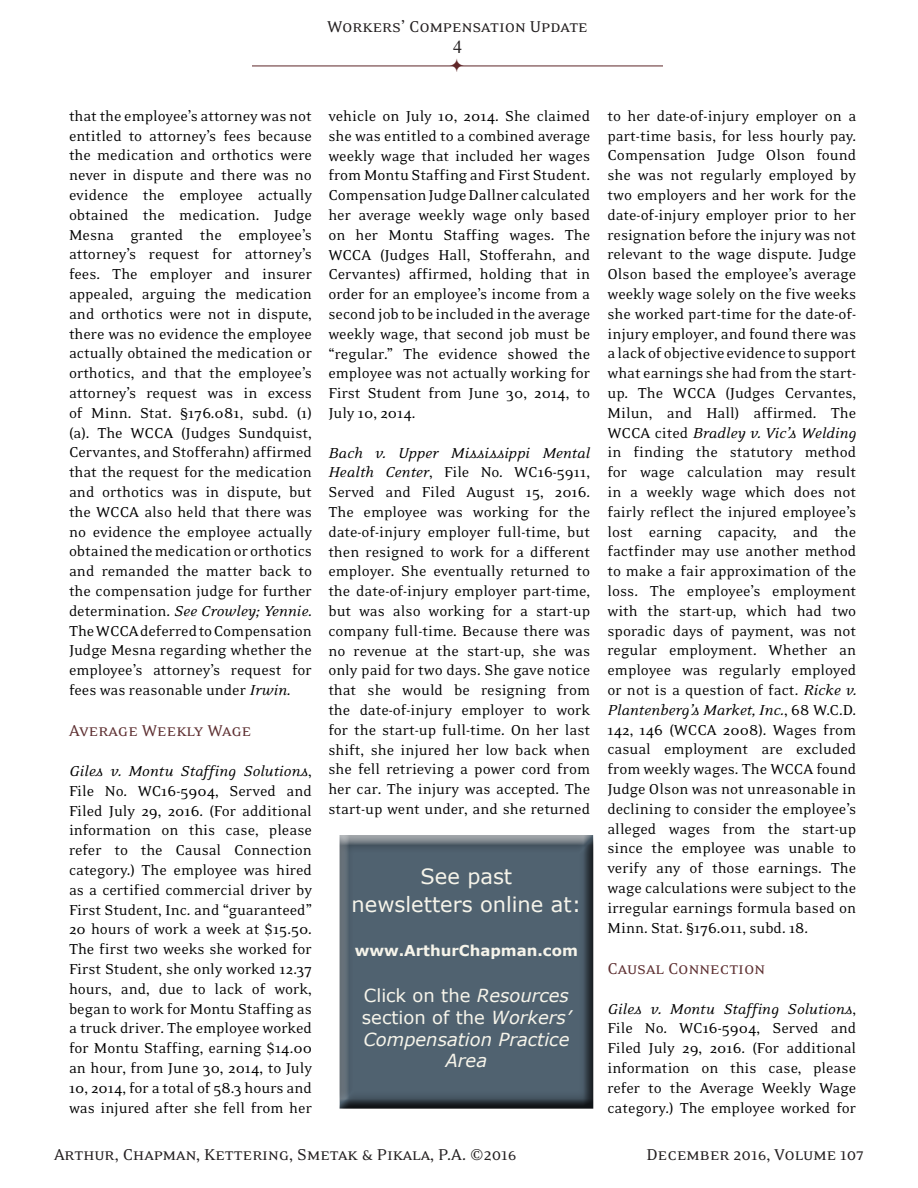
<style>
.page{position:relative;width:918px;height:1188px;background:#fff}
.page>*{position:absolute;margin:0;border:0;box-sizing:border-box;transform-origin:0 0}
.t1{font:21px/28.8px "Verdana";color:#f6f4ea;text-align:center}
.t2{font:18px "Eidetic Neo Smallcaps";color:#231f20}
.t3{font:italic 18px/21.6px "Verdana";color:#f6f4ea;text-align:center}
.t4{font:18px "Eidetic Neo Smallcaps";color:#5e3032}
.t5{font:18px "Times New Roman";color:#231f20}
.t6{font:16.5px/19.8px "Eidetic Neo";color:#000;text-align:justify}
.t7{font:700 15px "Verdana";color:#f6f4ea}
.s1{font-style:italic}
.s2{font-style:normal}
</style>
<div class="page">
<hr style="left:252px;top:66px;width:411px;height:1px;background:#5d2628">
<div style="left:339px;top:834px;width:265px;height:277px;background:#231f20;opacity:.75"></div>
<svg style="left:450px;top:65px;width:13px;height:2px"></svg>
<p class="t2" style="left:327px;top:17px;width:262px">Workers’ Compensation Update</p>
<p class="t5" style="left:453px;top:35px;width:10px">4</p>
<p class="t6" style="left:69px;top:106px;width:245px">that the employee’s attorney was not entitled to attorney’s fees because the medication and orthotics were never in dispute and there was no evidence the employee actually obtained the medication. Judge Mesna granted the employee’s attorney’s request for attorney’s fees. The employer and insurer appealed, arguing the medication and orthotics were not in dispute, there was no evidence the employee actually obtained the medication or orthotics, and that the employee’s attorney’s request was in excess of Minn. Stat. §176.081, subd. (1) (a). The WCCA (Judges Sundquist, Cervantes, and Stofferahn) affirmed that the request for the medication and orthotics was in dispute, but the WCCA also held that there was no evidence the employee actually obtained the medication or orthotics and remanded the matter back to the compensation judge for further determination. <span class="s1">See Crowley; Yennie</span>.<br>The WCCA deferred to Compensation Judge Mesna regarding whether the employee’s attorney’s request for fees was reasonable under <span class="s1">Irwin</span>.</p>
<p class="t4" style="left:69px;top:722px;width:184px">Average Weekly Wage</p>
<p class="t6" style="left:69px;top:762px;width:245px"><span class="s1">Giles v. Montu Staffing Solutions</span>, File No. WC16-5904, Served and Filed July 29, 2016. (For additional information on this case, please refer to the Causal Connection category.) The employee was hired as a certified commercial driver by First Student, Inc. and “guaranteed” 20 hours of work a week at $15.50.<br>The first two weeks she worked for First Student, she only worked 12.37 hours, and, due to lack of work, began to work for Montu Staffing as a truck driver. The employee worked for Montu Staffing, earning $14.00 an hour, from June 30, 2014, to July 10, 2014, for a total of 58.3 hours and was injured after she fell from her</p>
<p class="t6" style="left:328px;top:107px;width:263px">vehicle on July 10, 2014. She claimed she was entitled to a combined average weekly wage that included her wages from Montu Staffing and First Student.<br>Compensation Judge Dallner calculated her average weekly wage only based on her Montu Staffing wages. The WCCA (Judges Hall, Stofferahn, and Cervantes) affirmed, holding that in order for an employee’s income from a second job to be included in the average weekly wage, that second job must be “regular.” The evidence showed the employee was not actually working for First Student from June 30, 2014, to July 10, 2014.</p>
<p class="t6" style="left:328px;top:443px;width:263px"><span class="s1">Bach v. Upper Mississippi Mental Health Center</span>, File No. WC16-5911, Served and Filed August 15, 2016.<br>The employee was working for the date-of-injury employer full-time, but then resigned to work for a different employer. She eventually returned to the date-of-injury employer part-time, but was also working for a start-up company full-time. Because there was no revenue at the start-up, she was only paid for two days. She gave notice that she would be resigning from the date-of-injury employer to work for the start-up full-time. On her last shift, she injured her low back when she fell retrieving a power cord from her car. The injury was accepted. The start-up went under, and she returned</p>
<p class="t1" style="left:352px;top:861px;width:231px">See past<br>newsletters online at:</p>
<p class="t7" style="left:355px;top:939px;width:225px">www.ArthurChapman.com</p>
<p class="t3" style="left:362px;top:985px;width:210px"><span class="s2">Click on the</span> Resources <span class="s2">section of the</span> Workers’<br>Compensation Practice<br>Area</p>
<p class="t6" style="left:608px;top:106px;width:251px">to her date-of-injury employer on a part-time basis, for less hourly pay.<br>Compensation Judge Olson found she was not regularly employed by two employers and her work for the date-of-injury employer prior to her resignation before the injury was not relevant to the wage dispute. Judge Olson based the employee’s average weekly wage solely on the five weeks she worked part-time for the date-of&shy;injury employer, and found there was a lack of objective evidence to support what earnings she had from the start&shy;up. The WCCA (Judges Cervantes, Milun, and Hall) affirmed. The WCCA cited <span class="s1">Bradley v. Vic’s Welding </span>in finding the statutory method for wage calculation may result in a weekly wage which does not fairly reflect the injured employee’s lost earning capacity, and the factfinder may use another method to make a fair approximation of the loss. The employee’s employment with the start-up, which had two sporadic days of payment, was not regular employment. Whether an employee was regularly employed or not is a question of fact. <span class="s1">Ricke v.<br>Plantenberg’s Market, Inc.</span>, 68 W.C.D.<br>142, 146 (WCCA 2008). Wages from casual employment are excluded from weekly wages. The WCCA found Judge Olson was not unreasonable in declining to consider the employee’s alleged wages from the start-up since the employee was unable to verify any of those earnings. The wage calculations were subject to the irregular earnings formula based on Minn. Stat. §176.011, subd. 18.</p>
<p class="t4" style="left:608px;top:960px;width:159px">Causal Connection</p>
<p class="t6" style="left:608px;top:999px;width:250px"><span class="s1">Giles v. Montu Staffing Solutions</span>, File No. WC16-5904, Served and Filed July 29, 2016. (For additional information on this case, please refer to the Average Weekly Wage category.) The employee worked for</p>
<p class="t2" style="left:54px;top:1145px;width:464px">Arthur, Chapman, Kettering, Smetak &amp; Pikala, P.A. ©2016</p>
<p class="t2" style="left:647px;top:1145px;width:219px">December 2016, Volume 107</p>
</div>
